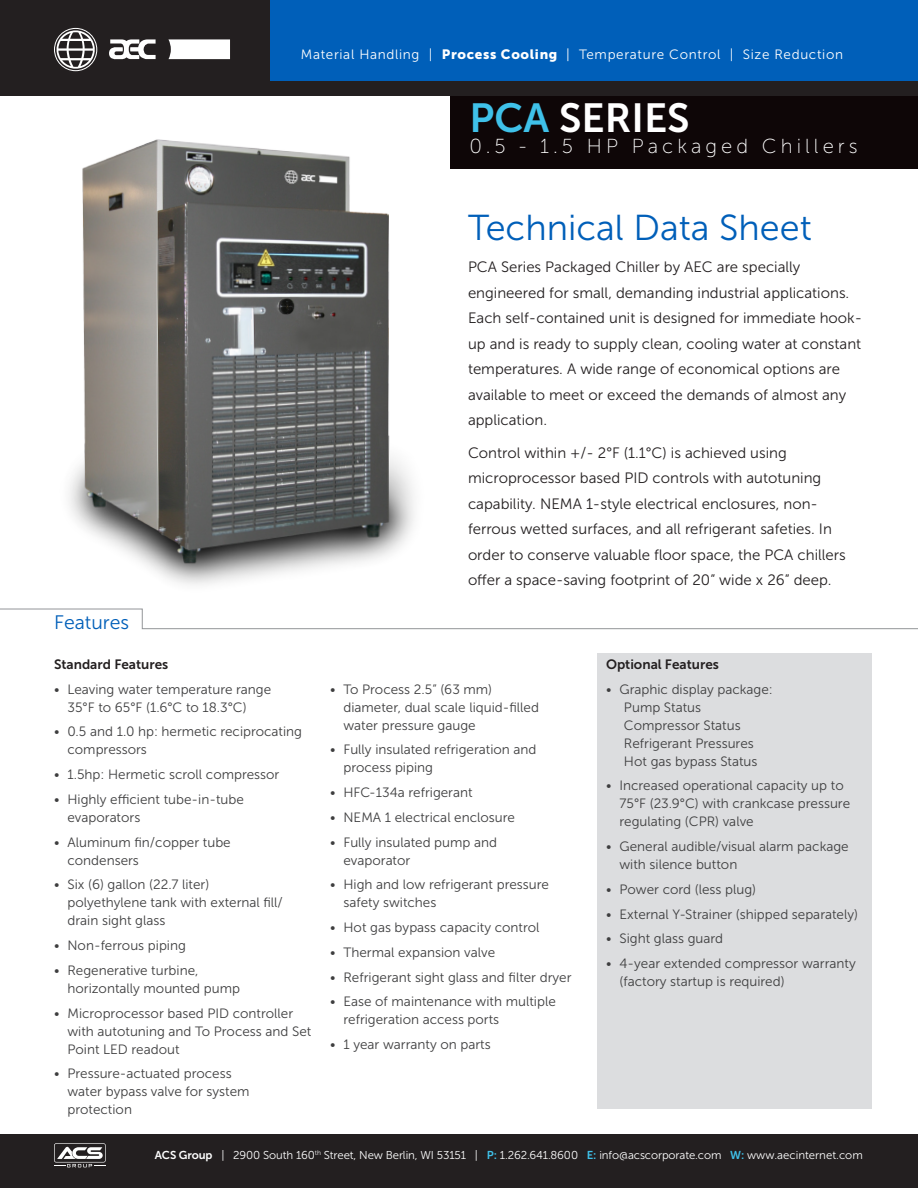
<style>
.page{position:relative;width:918px;height:1188px;background:#fff}
.page>*{position:absolute;margin:0;border:0;box-sizing:border-box;transform-origin:0 0}
.t1{font:40.5px "Museo Sans 700";color:#fff}
.page-text-featured-p{font:36px "Museo Sans 300";color:#005fb9}
.t2{font:20.25px "Museo Sans 100";letter-spacing:.2em;color:#fff}
.page-text-featured-p-2{font:19.5px "Museo Sans 300";color:#005fb9}
.page-text-featured-p-3{font:15px/25.5px "Museo Sans 300";color:#231f20}
.page-text-8{font:13.5px/18px "Museo Sans 300";color:#3e3e3f}
.Top-capabiliities{font:13.5px "Museo Sans 300";letter-spacing:.05em;color:#fff}
.page-text-8-2{font:13.5px "Museo Sans 700";color:#231f20}
.t3{font:11.4px "Museo Sans 300";letter-spacing:-.01em;color:#fff}
.s1{font-family:"Museo Sans 900"}
.s2{color:#3fc1e9}
.s3{font-family:"Museo Sans 700"}
.s4{font-family:"Museo Sans 700";color:#3fc1e9}
</style>
<div class="page">
<div style="left:597px;top:653px;width:275px;height:455px;background:#dcdddf"></div>
<svg style="left:0;top:608px;width:918px;height:21px"></svg>
<img style="left:57px;top:95px;width:391px;height:535px">
<div style="left:450px;top:0;width:468px;height:168px;background:#0e0607"></div>
<div style="left:0;top:1134px;width:918px;height:54px;background:#231f20"></div>
<svg style="left:54px;top:1143px;width:52px;height:24px"></svg>
<div style="left:0;top:0;width:918px;height:95px;background:#231f20"></div>
<div style="left:270px;top:0;width:648px;height:81px;background:#005fb9"></div>
<svg style="left:168px;top:39px;width:62px;height:20px"></svg>
<svg style="left:54px;top:28px;width:43px;height:43px"></svg>
<svg style="left:109px;top:39px;width:47px;height:20px"></svg>
<p class="Top-capabiliities" style="left:301px;top:47px;width:544px">Material Handling | <span class="s1">Process Cooling</span> | Temperature Control | Size Reduction</p>
<p class="t1" style="left:470px;top:95px;width:222px"><span class="s2">PCA</span> SERIES</p>
<p class="t2" style="left:470px;top:135px;width:390px">0.5 - 1.5 HP Packaged Chillers</p>
<p class="page-text-featured-p-2" style="left:54px;top:612px;width:77px">Features</p>
<p class="page-text-8-2" style="left:54px;top:657px;width:116px">Standard Features</p>
<p class="page-text-8" style="left:68px;top:680px;width:205px;text-indent:-14px">• Leaving water temperature range<br>35°F to 65°F (1.6°C to 18.3°C)</p>
<p class="page-text-8" style="left:68px;top:723px;width:236px;text-indent:-14px">• 0.5 and 1.0 hp: hermetic reciprocating compressors</p>
<p class="page-text-8" style="left:54px;top:766px;width:227px">• 1.5hp: Hermetic scroll compressor</p>
<p class="page-text-8" style="left:68px;top:790px;width:178px;text-indent:-14px">• Highly efficient tube-in-tube evaporators</p>
<p class="page-text-8" style="left:68px;top:833px;width:165px;text-indent:-14px">• Aluminum fin/copper tube condensers</p>
<p class="page-text-8" style="left:68px;top:876px;width:217px;text-indent:-14px">• Six (6) gallon (22.7 liter) polyethylene tank with external fill/ drain sight glass</p>
<p class="page-text-8" style="left:54px;top:937px;width:133px">• Non-ferrous piping</p>
<p class="page-text-8" style="left:68px;top:961px;width:174px;text-indent:-14px">• Regenerative turbine, horizontally mounted pump</p>
<p class="page-text-8" style="left:68px;top:1004px;width:245px;text-indent:-14px">• Microprocessor based PID controller with autotuning and To Process and Set<br>Point LED readout</p>
<p class="page-text-8" style="left:68px;top:1065px;width:184px;text-indent:-14px">• Pressure-actuated process water bypass valve for system protection</p>
<p class="page-text-featured-p" style="left:468px;top:208px;width:345px">Technical Data Sheet</p>
<p class="page-text-featured-p-3" style="left:468px;top:254px;width:396px">PCA Series Packaged Chiller by AEC are specially engineered for small, demanding industrial applications.<br>Each self-contained unit is designed for immediate hook&shy;up and is ready to supply clean, cooling water at constant temperatures. A wide range of economical options are available to meet or exceed the demands of almost any application.</p>
<p class="page-text-featured-p-3" style="left:468px;top:440px;width:379px">Control within +/- 2°F (1.1°C) is achieved using microprocessor based PID controls with autotuning capability. NEMA 1-style electrical enclosures, non&shy;ferrous wetted surfaces, and all refrigerant safeties. In order to conserve valuable floor space, the PCA chillers offer a space-saving footprint of 20” wide x 26” deep.</p>
<p class="page-text-8" style="left:344px;top:680px;width:197px;text-indent:-14px">• To Process 2.5” (63 mm) diameter, dual scale liquid-filled water pressure gauge</p>
<p class="page-text-8" style="left:344px;top:741px;width:195px;text-indent:-14px">• Fully insulated refrigeration and process piping</p>
<p class="page-text-8" style="left:330px;top:784px;width:144px">• HFC-134a refrigerant</p>
<p class="page-text-8" style="left:330px;top:808px;width:187px">• NEMA 1 electrical enclosure</p>
<p class="page-text-8" style="left:344px;top:833px;width:155px;text-indent:-14px">• Fully insulated pump and evaporator</p>
<p class="page-text-8" style="left:344px;top:876px;width:207px;text-indent:-14px">• High and low refrigerant pressure safety switches</p>
<p class="page-text-8" style="left:330px;top:919px;width:211px">• Hot gas bypass capacity control</p>
<p class="page-text-8" style="left:330px;top:943px;width:167px">• Thermal expansion valve</p>
<p class="page-text-8" style="left:330px;top:968px;width:243px">• Refrigerant sight glass and filter dryer</p>
<p class="page-text-8" style="left:344px;top:993px;width:214px;text-indent:-14px">• Ease of maintenance with multiple refrigeration access ports</p>
<p class="page-text-8" style="left:330px;top:1036px;width:162px">• 1 year warranty on parts</p>
<p class="page-text-8-2" style="left:606px;top:657px;width:114px">Optional Features</p>
<p class="page-text-8" style="left:624px;top:680px;width:150px;text-indent:-18px">• Graphic display package:<br>Pump Status<br>Compressor Status<br>Refrigerant Pressures<br>Hot gas bypass Status</p>
<p class="page-text-8" style="left:620px;top:777px;width:232px;text-indent:-14px">• Increased operational capacity up to<br>75°F (23.9°C) with crankcase pressure regulating (CPR) valve</p>
<p class="page-text-8" style="left:620px;top:838px;width:231px;text-indent:-14px">• General audible/visual alarm package with silence button</p>
<p class="page-text-8" style="left:606px;top:880px;width:152px">• Power cord (less plug)</p>
<p class="page-text-8" style="left:606px;top:905px;width:254px">• External Y-Strainer (shipped separately)</p>
<p class="page-text-8" style="left:606px;top:930px;width:119px">• Sight glass guard</p>
<p class="page-text-8" style="left:620px;top:955px;width:238px;text-indent:-14px">• 4-year extended compressor warranty (factory startup is required)</p>
<p class="t3" style="left:155px;top:1148px;width:709px"><span class="s3">ACS Group</span> | 2900 South 160<sup>th</sup> Street, New Berlin, WI 53151 | <span class="s4">P:</span> 1.262.641.8600 <span class="s4">E:</span> info@acscorporate.com <span class="s4">W:</span> www.aecinternet.com</p>
</div>
